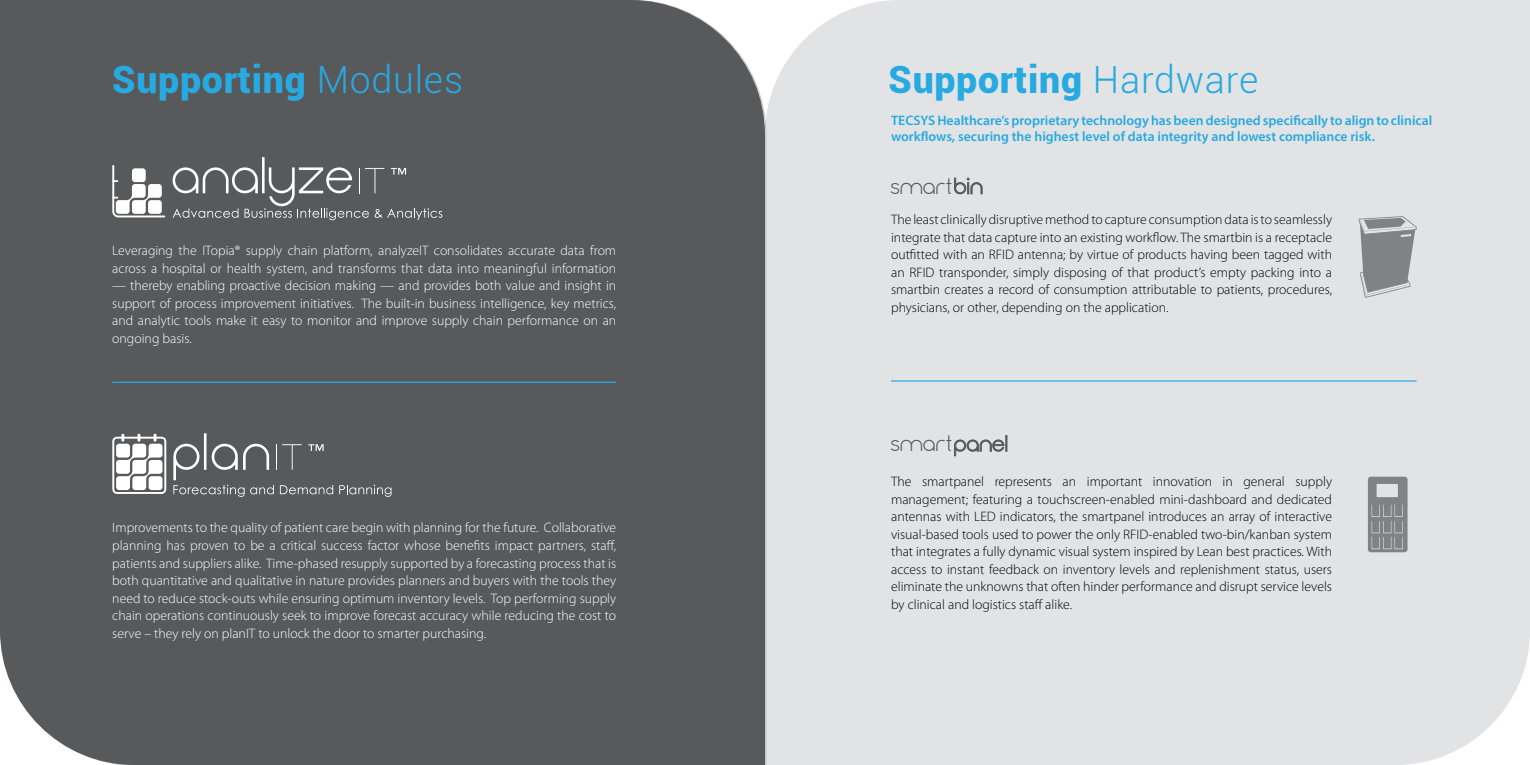
<style>
.page{position:relative;width:1530px;height:765px;background:#fff}
.page>*{position:absolute;margin:0;border:0;box-sizing:border-box;transform-origin:0 0}
.t1{font:900 37.5px "Roboto";letter-spacing:.02em;color:#27aae1}
.t2{font:22.5px "Polka Blots Normal";color:#58595b}
.t3{font:300 13.75px/17.5px "Myriad Pro";color:#fff;text-align:justify}
.t4{font:300 13.75px/17.5px "Myriad Pro";color:#000;text-align:justify}
.t5{font:600 13.75px/16.5px "Myriad Pro";color:#27aae1}
.s1{font-weight:300}
</style>
<div class="page">
<div style="left:766px;top:0;width:764px;height:765px;background:#e2e3e4"></div>
<div style="left:0;top:0;width:765px;height:765px;background:#58595b"></div>
<hr style="left:112px;top:382px;width:504px;height:1px;background:#27aae1">
<hr style="left:891px;top:380px;width:526px;height:2px;background:#27aae1">
<svg style="left:954px;top:177px;width:29px;height:18px"></svg>
<svg style="left:954px;top:435px;width:54px;height:22px"></svg>
<svg style="left:1359px;top:216px;width:58px;height:82px;background:#9fa1a4"></svg>
<svg style="left:1368px;top:477px;width:40px;height:75px;background:#909194"></svg>
<svg style="left:112px;top:165px;width:54px;height:52px"></svg>
<svg style="left:173px;top:157px;width:269px;height:63px;background:#6c6c6e"></svg>
<svg style="left:112px;top:433px;width:54px;height:61px"></svg>
<svg style="left:173px;top:433px;width:160px;height:64px;background:#6a6b6c"></svg>
<svg style="left:339px;top:485px;width:53px;height:12px"></svg>
<h1 class="t1" style="left:112px;top:53px;width:352px">Supporting <span class="s1">Modules</span></h1>
<h1 class="t1" style="left:889px;top:53px;width:371px">Supporting <span class="s1">Hardware</span></h1>
<p class="t5" style="left:891px;top:111px;width:543px">TECSYS Healthcare’s proprietary technology has been designed specifically to align to clinical workflows, securing the highest level of data integrity and lowest compliance risk.</p>
<p class="t3" style="left:112px;top:242px;width:506px">Leveraging the ITopia® supply chain platform, analyzeIT consolidates accurate data from across a hospital or health system, and transforms that data into meaningful information</p>
<p class="t3" style="left:112px;top:277px;width:506px">— thereby enabling proactive decision making — and provides both value and insight in support of process improvement initiatives. The built-in business intelligence, key metrics, and analytic tools make it easy to monitor and improve supply chain performance on an ongoing basis.</p>
<p class="t3" style="left:112px;top:519px;width:505px">Improvements to the quality of patient care begin with planning for the future. Collaborative planning has proven to be a critical success factor whose benefits impact partners, staff, patients and suppliers alike. Time-phased resupply supported by a forecasting process that is both quantitative and qualitative in nature provides planners and buyers with the tools they need to reduce stock-outs while ensuring optimum inventory levels. Top performing supply chain operations continuously seek to improve forecast accuracy while reducing the cost to serve – they rely on planIT to unlock the door to smarter purchasing.</p>
<h2 class="t2" style="left:891px;top:176px;width:94px">smartbin</h2>
<p class="t4" style="left:891px;top:211px;width:443px">The least clinically disruptive method to capture consumption data is to seamlessly integrate that data capture into an existing workflow. The smartbin is a receptacle outfitted with an RFID antenna; by virtue of products having been tagged with an RFID transponder, simply disposing of that product’s empty packing into a smartbin creates a record of consumption attributable to patients, procedures, physicians, or other, depending on the application.</p>
<h2 class="t2" style="left:891px;top:433px;width:120px">smartpanel</h2>
<p class="t4" style="left:891px;top:473px;width:443px">The smartpanel represents an important innovation in general supply management; featuring a touchscreen-enabled mini-dashboard and dedicated antennas with LED indicators, the smartpanel introduces an array of interactive visual-based tools used to power the only RFID-enabled two-bin/kanban system that integrates a fully dynamic visual system inspired by Lean best practices. With access to instant feedback on inventory levels and replenishment status, users eliminate the unknowns that often hinder performance and disrupt service levels by clinical and logistics staff alike.</p>
</div>
